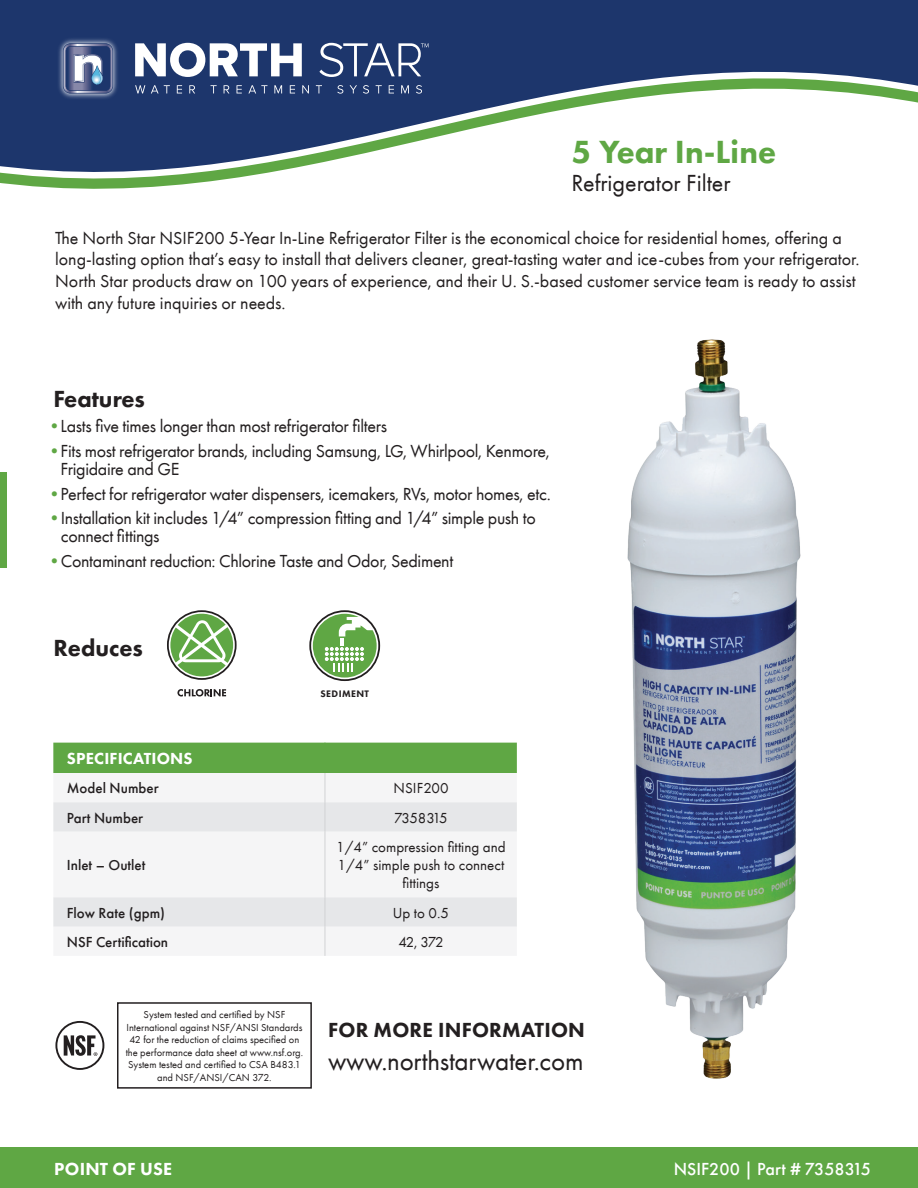
<style>
.page{position:relative;width:918px;height:1188px;background:#fff}
.page>*{position:absolute;margin:0;border:0;box-sizing:border-box;transform-origin:0 0}
.t1{font:800 33px "Futura PT";color:#5fa744}
.t2{font:27px "Futura PT";letter-spacing:-.01em;color:#231f20}
.t3{font:24px "Futura PT";color:#231f20}
.t4{font:800 24px "Futura PT";color:#231f20}
.t5{font:800 21px "Futura PT";letter-spacing:.01em;color:#231f20}
.t6{font:18px/21.6px "Futura PT";letter-spacing:-.01em;color:#231f20}
.t7{font:500 18px "Futura PT";color:#fff}
.t8{font:800 18px "Futura PT";letter-spacing:.01em;color:#fff}
.t9{font:800 16.5px "Futura PT";letter-spacing:.01em;color:#fff}
.t10{font:15px/18.3px "Futura PT";color:#231f20;text-align:center}
.t11{font:500 15px "Futura PT";color:#231f20}
.t12{font:15px "Futura PT";letter-spacing:-.055em;color:#231f20}
.t13{font:10.5px/12.6px "Futura PT";color:#231f20;text-align:center}
.t14{font:800 9.75px "Futura PT";letter-spacing:.035em;color:#231f20}
.s1{color:#5fa744}
</style>
<div class="page">
<div style="left:0;top:1148px;width:918px;height:40px;background:#5fa744"></div>
<div style="left:0;top:473px;width:7px;height:95px;background:#5fa744"></div>
<svg style="left:0;top:0;width:918px;height:189px;fill:#1d366c"></svg>
<svg style="left:135px;top:43px;width:294px;height:51px"></svg>
<img style="left:55px;top:36px;width:66px;height:65px">
<svg style="left:63px;top:43px;width:50px;height:51px;background:#6c7b9f"></svg>
<svg style="left:309px;top:610px;width:71px;height:71px"></svg>
<svg style="left:177px;top:689px;width:49px;height:8px"></svg>
<svg style="left:167px;top:610px;width:70px;height:70px"></svg>
<img style="left:627px;top:339px;width:174px;height:740px">
<svg style="left:53px;top:802px;width:464px;height:125px;fill:#f5f5f6"></svg>
<hr style="left:325px;top:802px;width:1px;height:30px;background:#d1d2d4">
<hr style="left:325px;top:832px;width:1px;height:65px;background:#d1d2d4">
<hr style="left:325px;top:897px;width:1px;height:30px;background:#d1d2d4">
<svg style="left:325px;top:927px;width:1px;height:29px"></svg>
<svg style="left:53px;top:743px;width:464px;height:59px"></svg>
<hr style="left:324px;top:743px;width:1px;height:30px;background:#5fa744">
<svg style="left:55px;top:1021px;width:49px;height:49px"></svg>
<div style="left:117px;top:1002px;width:195px;height:87px;border:2px solid #231f20"></div>
<h1 class="t1" style="left:572px;top:131px;width:206px">5 Year In-Line</h1>
<h3 class="t3" style="left:572px;top:169px;width:160px">Refrigerator Filter</h3>
<p class="t6" style="left:55px;top:227px;width:806px">The North Star NSIF200 5-Year In-Line Refrigerator Filter is the economical choice for residential homes, offering a long-lasting option that’s easy to install that delivers cleaner, great-tasting water and ice-cubes from your refrigerator.<br>North Star products draw on 100 years of experience, and their U. S.-based customer service team is ready to assist with any future inquiries or needs.</p>
<h3 class="t4" style="left:54px;top:384px;width:93px">Features</h3>
<p class="t6" style="left:46px;top:415px;width:343px"><span class="s1">•</span>Lasts five times longer than most refrigerator filters</p>
<p class="t6" style="left:61px;top:442px;width:491px;line-height:18px;text-indent:-15px"><span class="s1">•</span>Fits most refrigerator brands, including Samsung, LG, Whirlpool, Kenmore,<br>Frigidaire and GE</p>
<p class="t6" style="left:46px;top:483px;width:507px"><span class="s1">•</span>Perfect for refrigerator water dispensers, icemakers, RVs, motor homes, etc.</p>
<p class="t6" style="left:61px;top:509px;width:477px;line-height:18px;text-indent:-15px"><span class="s1">•</span>Installation kit includes 1/4” compression fitting and 1/4” simple push to connect fittings</p>
<p class="t6" style="left:46px;top:550px;width:409px"><span class="s1">•</span>Contaminant reduction: Chlorine Taste and Odor, Sediment</p>
<h3 class="t4" style="left:53px;top:633px;width:91px">Reduces</h3>
<p class="t14" style="left:321px;top:687px;width:50px">SEDIMENT</p>
<p class="t9" style="left:67px;top:748px;width:127px">SPECIFICATIONS</p>
<p class="t11" style="left:67px;top:779px;width:93px">Model Number</p>
<p class="t10" style="left:393px;top:779px;width:57px">NSIF200</p>
<p class="t11" style="left:67px;top:809px;width:78px">Part Number</p>
<p class="t12" style="left:394px;top:809px;width:55px">7358315</p>
<p class="t11" style="left:67px;top:856px;width:80px">Inlet – Outlet</p>
<p class="t10" style="left:336px;top:838px;width:171px">1/4” compression fitting and<br>1/4” simple push to connect fittings</p>
<p class="t11" style="left:67px;top:904px;width:100px">Flow Rate (gpm)</p>
<p class="t10" style="left:393px;top:903px;width:58px">Up to 0.5</p>
<p class="t11" style="left:67px;top:933px;width:103px">NSF Certification</p>
<p class="t10" style="left:398px;top:933px;width:47px">42, 372</p>
<p class="t13" style="left:126px;top:1008px;width:179px">System tested and certified by NSF International against NSF/ANSI Standards 42 for the reduction of claims specified on the performance data sheet at www.nsf.org.<br>System tested and certified to CSA B483.1 and NSF/ANSI/CAN 372.</p>
<p class="t5" style="left:328px;top:1017px;width:258px">FOR MORE INFORMATION</p>
<h2 class="t2" style="left:328px;top:1045px;width:257px">www.northstarwater.com</h2>
<p class="t8" style="left:54px;top:1157px;width:120px">POINT OF USE</p>
<p class="t7" style="left:674px;top:1158px;width:199px">NSIF200 | Part # 7358315</p>
</div>
